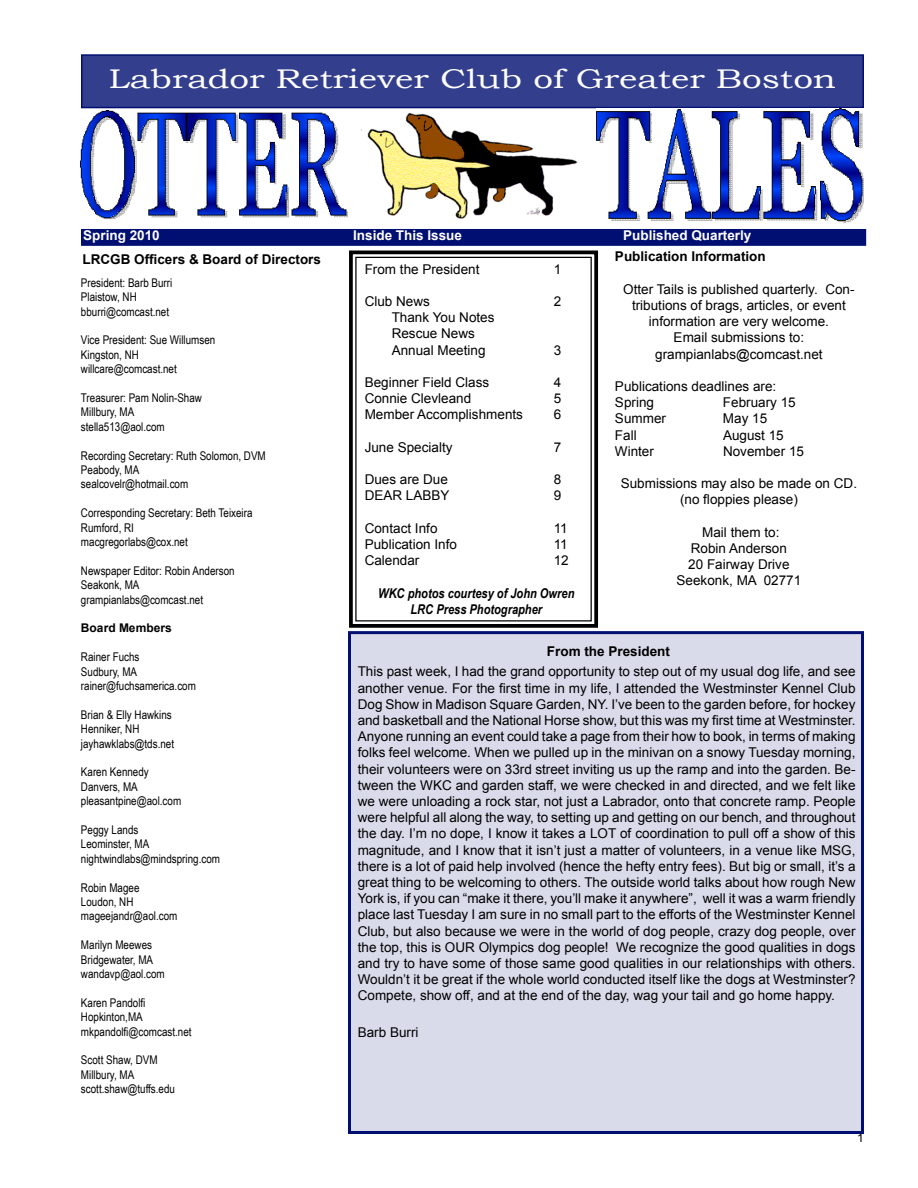
<style>
.page{position:relative;width:918px;height:1188px;background:#fff}
.page>*{position:absolute;margin:0;border:0;box-sizing:border-box;transform-origin:0 0}
.t1{font:27px "Bookman Old Style";color:#fff;scale:1.3 1}
.t2{font:13.5px/16.2px "Arial";color:#000;text-align:center}
.t3{font:700 13.5px "Arial";color:#000}
.t4{font:italic 700 13.5px/16.2px "Arial Narrow";color:#000;text-align:center}
.t5{font:700 13.5px "Arial";color:#fff}
.t6{font:12px/14.4px "Arial Narrow";color:#000}
.t7{font:700 12px "Arial";color:#000}
.t8{font:12px "Arial";color:#000}
</style>
<div class="page">
<div style="left:82px;top:55px;width:781px;height:53px;background:#333f8d"></div>
<div style="left:81px;top:54px;width:783px;height:54px;border:1px solid #000f71"></div>
<div style="left:82px;top:230px;width:783px;height:15px;background:#000f71"></div>
<div style="left:81px;top:229px;width:785px;height:17px;border:1px solid #000f71"></div>
<div style="left:349px;top:633px;width:513px;height:500px;background:#d9dbea"></div>
<div style="left:348px;top:631px;width:516px;height:503px;border:3px solid #000f71"></div>
<svg style="left:349px;top:250px;width:250px;height:378px"></svg>
<div style="left:355px;top:257px;width:237px;height:365px;border:1px solid #000"></div>
<img style="left:367px;top:112px;width:211px;height:107px">
<img style="left:81px;top:110px;width:267px;height:109px">
<img style="left:597px;top:109px;width:267px;height:114px">
<h1 class="t1" style="left:109px;top:68px;width:561px">Labrador Retriever Club of Greater Boston</h1>
<p class="t5" style="left:83px;top:230px;width:78px">Spring 2010</p>
<p class="t5" style="left:353px;top:230px;width:110px">Inside This Issue</p>
<p class="t5" style="left:623px;top:230px;width:130px">Published Quarterly</p>
<p class="t3" style="left:615px;top:251px;width:152px">Publication Information</p>
<p class="t2" style="left:623px;top:282px;width:233px">Otter Tails is published quarterly. Con&shy;tributions of brags, articles, or event information are very welcome.<br>Email submissions to: grampianlabs@comcast.net</p>
<p class="t2" style="left:615px;top:379px;width:163px;text-align:left">Publications deadlines are:<br>Spring</p>
<p class="t3" style="left:82px;top:254px;width:240px">LRCGB Officers &amp; Board of Directors</p>
<p class="t2" style="left:365px;top:262px;width:116px">From the President</p>
<p class="t2" style="left:554px;top:262px;width:9px">1</p>
<p class="t2" style="left:365px;top:294px;width:67px">Club News</p>
<p class="t2" style="left:554px;top:294px;width:9px">2</p>
<p class="t2" style="left:392px;top:310px;width:104px;text-align:left">Thank You Notes<br>Rescue News<br>Annual Meeting</p>
<p class="t6" style="left:81px;top:277px;width:93px">President: Barb Burri<br>Plaistow, NH bburri@comcast.net</p>
<p class="t6" style="left:81px;top:334px;width:136px">Vice President: Sue Willumsen<br>Kingston, NH willcare@comcast.net</p>
<p class="t6" style="left:81px;top:392px;width:123px">Treasurer: Pam Nolin-Shaw<br>Millbury, MA stella513@aol.com</p>
<p class="t6" style="left:81px;top:449px;width:186px">Recording Secretary: Ruth Solomon, DVM<br>Peabody, MA<br>sealcovelr@hotmail.com</p>
<p class="t6" style="left:81px;top:507px;width:173px">Corresponding Secretary: Beth Teixeira<br>Rumford, RI<br>macgregorlabs@cox.net</p>
<p class="t6" style="left:81px;top:565px;width:155px">Newspaper Editor: Robin Anderson<br>Seakonk, MA grampianlabs@comcast.net</p>
<p class="t7" style="left:81px;top:624px;width:92px">Board Members</p>
<p class="t6" style="left:81px;top:651px;width:116px">Rainer Fuchs<br>Sudbury, MA rainer@fuchsamerica.com</p>
<p class="t6" style="left:81px;top:709px;width:95px">Brian &amp; Elly Hawkins<br>Henniker, NH jayhawklabs@tds.net</p>
<p class="t6" style="left:81px;top:766px;width:102px">Karen Kennedy<br>Danvers, MA pleasantpine@aol.com</p>
<p class="t6" style="left:81px;top:824px;width:141px">Peggy Lands<br>Leominster, MA nightwindlabs@mindspring.com</p>
<p class="t6" style="left:81px;top:881px;width:98px">Robin Magee<br>Loudon, NH mageejandr@aol.com</p>
<p class="t6" style="left:81px;top:939px;width:85px">Marilyn Meewes<br>Bridgewater, MA wandavp@aol.com</p>
<p class="t6" style="left:81px;top:997px;width:112px">Karen Pandolfi<br>Hopkinton,MA mkpandolfi@comcast.net</p>
<p class="t6" style="left:81px;top:1054px;width:96px">Scott Shaw, DVM<br>Millbury, MA scott.shaw@tuffs.edu</p>
<p class="t2" style="left:554px;top:343px;width:9px">3</p>
<p class="t2" style="left:365px;top:375px;width:126px">Beginner Field Class</p>
<p class="t2" style="left:554px;top:375px;width:9px">4</p>
<p class="t2" style="left:365px;top:391px;width:108px">Connie Clevleand</p>
<p class="t2" style="left:554px;top:391px;width:9px">5</p>
<p class="t2" style="left:365px;top:408px;width:160px">Member Accomplishments</p>
<p class="t2" style="left:554px;top:408px;width:9px">6</p>
<p class="t2" style="left:365px;top:440px;width:89px">June Specialty</p>
<p class="t2" style="left:554px;top:440px;width:9px">7</p>
<p class="t2" style="left:365px;top:472px;width:85px">Dues are Due</p>
<p class="t2" style="left:554px;top:472px;width:9px">8</p>
<p class="t2" style="left:365px;top:489px;width:86px">DEAR LABBY</p>
<p class="t2" style="left:554px;top:489px;width:9px">9</p>
<p class="t2" style="left:365px;top:521px;width:74px">Contact Info</p>
<p class="t2" style="left:554px;top:521px;width:16px">11</p>
<p class="t2" style="left:365px;top:537px;width:94px">Publication Info</p>
<p class="t2" style="left:554px;top:537px;width:16px">11</p>
<p class="t2" style="left:365px;top:553px;width:56px">Calendar</p>
<p class="t2" style="left:554px;top:553px;width:17px">12</p>
<p class="t4" style="left:378px;top:586px;width:198px">WKC photos courtesy of John Owren<br>LRC Press Photographer</p>
<p class="t3" style="left:547px;top:646px;width:125px">From the President</p>
<p class="t2" style="left:358px;top:664px;width:499px;text-align:justify">This past week, I had the grand opportunity to step out of my usual dog life, and see another venue. For the first time in my life, I attended the Westminster Kennel Club Dog Show in Madison Square Garden, NY. I’ve been to the garden before, for hockey and basketball and the National Horse show, but this was my first time at Westminster.<br>Anyone running an event could take a page from their how to book, in terms of making folks feel welcome. When we pulled up in the minivan on a snowy Tuesday morning, their volunteers were on 33rd street inviting us up the ramp and into the garden. Be&shy;tween the WKC and garden staff, we were checked in and directed, and we felt like we were unloading a rock star, not just a Labrador, onto that concrete ramp. People were helpful all along the way, to setting up and getting on our bench, and throughout the day. I’m no dope, I know it takes a LOT of coordination to pull off a show of this magnitude, and I know that it isn’t just a matter of volunteers, in a venue like MSG, there is a lot of paid help involved (hence the hefty entry fees). But big or small, it’s a great thing to be welcoming to others. The outside world talks about how rough New York is, if you can “make it there, you’ll make it anywhere”, well it was a warm friendly place last Tuesday I am sure in no small part to the efforts of the Westminster Kennel Club, but also because we were in the world of dog people, crazy dog people, over the top, this is OUR Olympics dog people! We recognize the good qualities in dogs and try to have some of those same good qualities in our relationships with others.<br>Wouldn’t it be great if the whole world conducted itself like the dogs at Westminster?<br>Compete, show off, and at the end of the day, wag your tail and go home happy.</p>
<p class="t2" style="left:358px;top:1025px;width:62px">Barb Burri</p>
<p class="t2" style="left:723px;top:395px;width:74px">February 15</p>
<p class="t2" style="left:615px;top:411px;width:53px">Summer</p>
<p class="t2" style="left:723px;top:411px;width:46px">May 15</p>
<p class="t2" style="left:615px;top:428px;width:23px">Fall</p>
<p class="t2" style="left:723px;top:428px;width:62px">August 15</p>
<p class="t2" style="left:615px;top:444px;width:41px">Winter</p>
<p class="t2" style="left:723px;top:444px;width:83px">November 15</p>
<p class="t2" style="left:621px;top:476px;width:238px">Submissions may also be made on CD. (no floppies please)</p>
<p class="t2" style="left:677px;top:525px;width:126px">Mail them to:<br>Robin Anderson<br>20 Fairway Drive<br>Seekonk, MA 02771</p>
<p class="t8" style="left:857px;top:1133px;width:8px">1</p>
</div>
